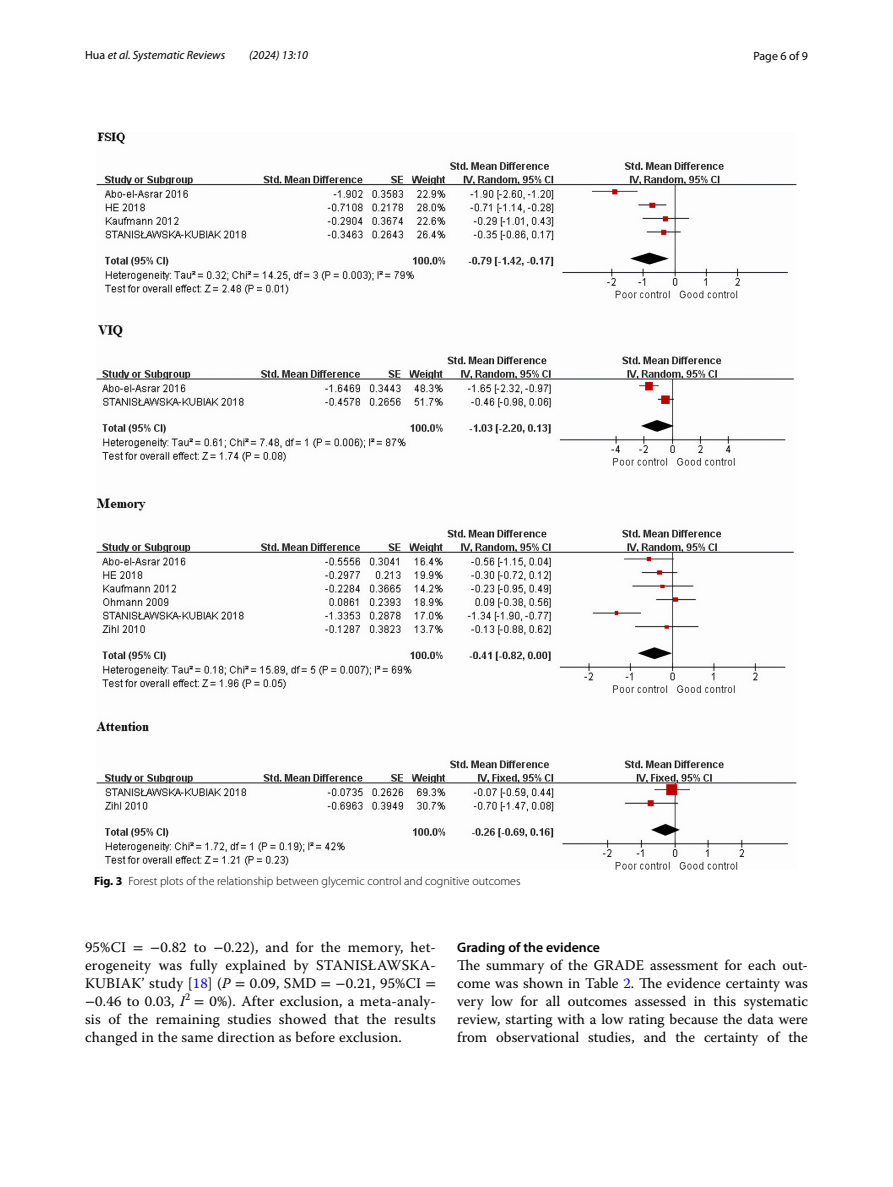
<style>
.page{position:relative;width:893px;height:1187px;background:#fff}
.page>*{position:absolute;margin:0;border:0;box-sizing:border-box;transform-origin:0 0}
.t1{font:14.7px/18px "Warnock Pro";letter-spacing:.01em;color:#000;text-align:justify}
.t2{font:600 13.8px "Myriad Pro";color:#000}
.t3{font:300 12px "Myriad Pro";color:#000}
.t4{font:italic 12px "Myriad Pro";color:#000}
.t5{font:12px "Myriad Pro";color:#000}
.s1{font-style:normal}
.s2{font-weight:700}
.s3{font-family:"STIX"}
.s4{color:#00f}
.s5{font-family:"Warnock Pro It 4"}
</style>
<div class="page">
<img style="left:96px;top:133px;width:701px;height:736px">
<p class="t4" style="left:85px;top:48px;width:142px"><span class="s1">Hua</span> et al. Systematic Reviews</p>
<p class="t4" style="left:249px;top:48px;width:60px">(2024) 13:10</p>
<p class="t5" style="left:753px;top:48px;width:56px">Page 6 of 9</p>
<p class="t3" style="left:94px;top:874px;width:428px"><span class="s2">Fig. 3</span> Forest plots of the relationship between glycemic control and cognitive outcomes</p>
<p class="t1" style="left:85px;top:937px;width:352px">95%CI <span class="s3">= −</span>0.82 to <span class="s3">−</span>0.22), and for the memory, het&shy;erogeneity was fully explained by STANISŁAWSKA-KUBIAK’ study [<span class="s4">18</span>] (<span class="s5">P</span> <span class="s3">=</span> 0.09, SMD <span class="s3">= −</span>0.21, 95%CI <span class="s3">= −</span>0.46 to 0.03, <span class="s5">I</span><sup>2</sup> <span class="s3">=</span> 0%). After exclusion, a meta-analy&shy;sis of the remaining studies showed that the results changed in the same direction as before exclusion.</p>
<p class="t2" style="left:457px;top:938px;width:144px">Grading of the evidence</p>
<p class="t1" style="left:457px;top:955px;width:352px">The summary of the GRADE assessment for each out&shy;come was shown in Table <span class="s4">2</span>. The evidence certainty was very low for all outcomes assessed in this systematic review, starting with a low rating because the data were from observational studies, and the certainty of the</p>
</div>
